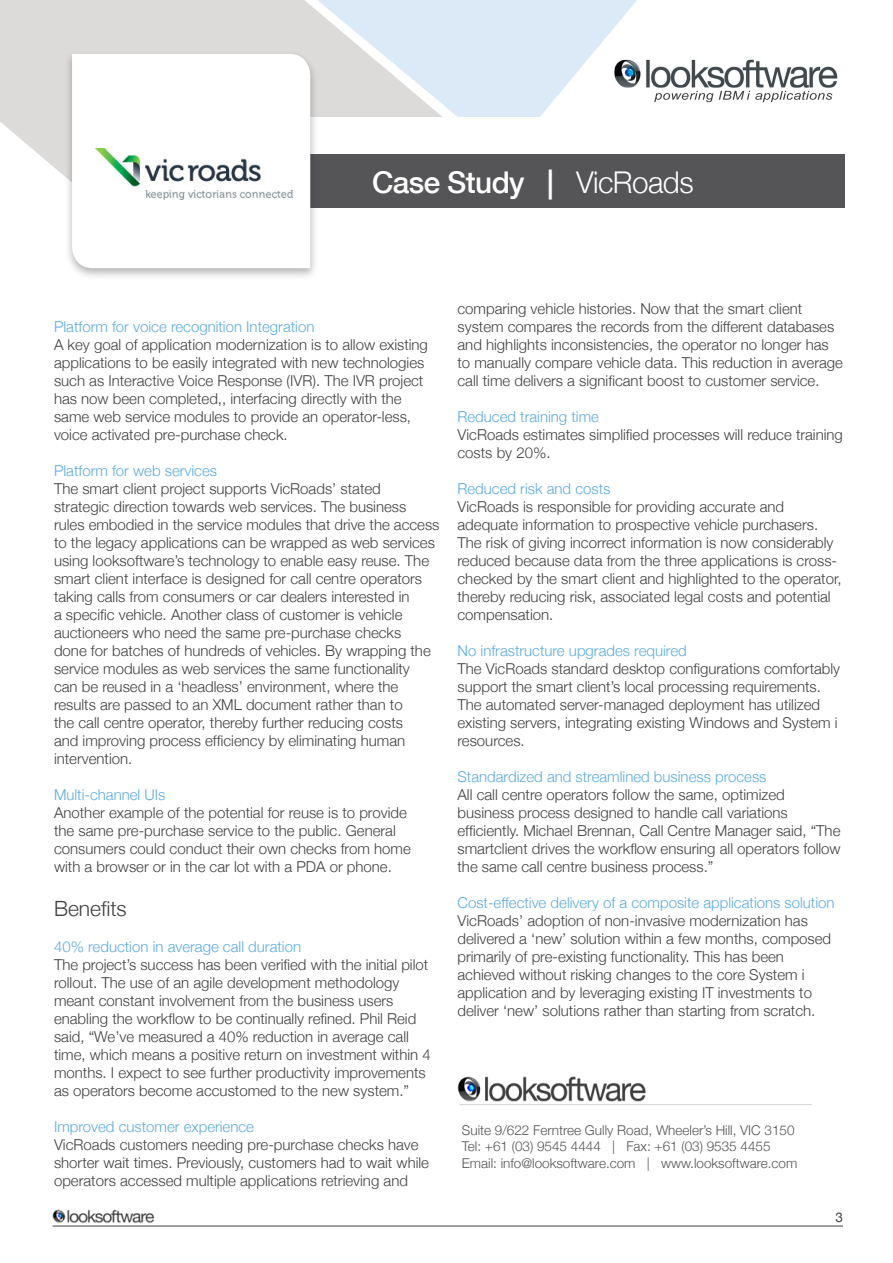
<style>
.page{position:relative;width:893px;height:1263px;background:#fff}
.page>*{position:absolute;margin:0;border:0;box-sizing:border-box;transform-origin:0 0}
.t1{font:500 30px "Helvetica Neue";letter-spacing:-.02em;color:#fff}
.Copy{font:300 21px "Helvetica Neue";color:#414042}
.Copy-2{font:300 15px/18px "Helvetica Neue";color:#414042}
.Copy-3{font:300 15px "Helvetica Neue";color:#5dabde}
.Copy-4{font:300 13.5px/16.2px "Helvetica Neue";color:#555456}
.t2{font:13.5px "Helvetica Neue";color:#414042}
.s1{font-weight:300}
</style>
<div class="page">
<img style="left:53px;top:1210px;width:102px;height:13px">
<hr style="left:53px;top:1226px;width:790px;height:1px;background:#414042">
<svg style="left:449px;top:0;width:188px;height:117px;fill:#dceaf7"></svg>
<svg style="left:0;top:0;width:449px;height:343px;fill:#dddbda"></svg>
<div style="left:137px;top:117px;width:754px;height:223px;background:#fff"></div>
<svg style="left:654px;top:91px;width:59px;height:11px"></svg>
<svg style="left:719px;top:91px;width:113px;height:11px"></svg>
<img style="left:614px;top:60px;width:224px;height:28px">
<svg style="left:625px;top:69px;width:8px;height:10px"></svg>
<img style="left:457px;top:1076px;width:355px;height:29px">
<div style="left:291px;top:155px;width:554px;height:53px;background:#555456"></div>
<div style="left:64px;top:50px;width:255px;height:230px;background:#231f20;opacity:.34"></div>
<svg style="left:72px;top:54px;width:238px;height:214px"></svg>
<img style="left:96px;top:148px;width:196px;height:52px">
<p class="t1" style="left:372px;top:158px;width:323px">Case Study | <span class="s1">VicRoads</span></p>
<p class="Copy-3" style="left:54px;top:315px;width:262px">Platform for voice recognition Integration</p>
<p class="Copy-2" style="left:54px;top:335px;width:375px">A key goal of application modernization is to allow existing applications to be easily integrated with new technologies such as Interactive Voice Response (IVR). The IVR project has now been completed,, interfacing directly with the same web service modules to provide an operator-less, voice activated pre-purchase check.</p>
<p class="Copy-3" style="left:54px;top:459px;width:165px">Platform for web services</p>
<p class="Copy-2" style="left:54px;top:479px;width:387px">The smart client project supports VicRoads’ stated strategic direction towards web services. The business rules embodied in the service modules that drive the access to the legacy applications can be wrapped as web services using looksoftware’s technology to enable easy reuse. The smart client interface is designed for call centre operators taking calls from consumers or car dealers interested in<br>a specific vehicle. Another class of customer is vehicle auctioneers who need the same pre-purchase checks<br>done for batches of hundreds of vehicles. By wrapping the service modules as web services the same functionality<br>can be reused in a ‘headless’ environment, where the results are passed to an XML document rather than to<br>the call centre operator, thereby further reducing costs<br>and improving process efficiency by eliminating human intervention.</p>
<p class="Copy-3" style="left:54px;top:783px;width:113px">Multi-channel UIs</p>
<p class="Copy-2" style="left:54px;top:803px;width:358px">Another example of the potential for reuse is to provide the same pre-purchase service to the public. General consumers could conduct their own checks from home with a browser or in the car lot with a PDA or phone.</p>
<p class="Copy" style="left:54px;top:891px;width:74px">Benefits</p>
<p class="Copy-3" style="left:54px;top:934px;width:249px">40% reduction in average call duration</p>
<p class="Copy-2" style="left:54px;top:954px;width:378px">The project’s success has been verified with the initial pilot rollout. The use of an agile development methodology meant constant involvement from the business users enabling the workflow to be continually refined. Phil Reid said, “We’ve measured a 40% reduction in average call time, which means a positive return on investment within 4 months. I expect to see further productivity improvements as operators become accustomed to the new system.”</p>
<p class="Copy-3" style="left:54px;top:1114px;width:202px">Improved customer experience</p>
<p class="Copy-2" style="left:54px;top:1134px;width:377px">VicRoads customers needing pre-purchase checks have shorter wait times. Previously, customers had to wait while operators accessed multiple applications retrieving and</p>
<p class="Copy-2" style="left:457px;top:299px;width:387px">comparing vehicle histories. Now that the smart client system compares the records from the different databases and highlights inconsistencies, the operator no longer has to manually compare vehicle data. This reduction in average call time delivers a significant boost to customer service.</p>
<p class="Copy-3" style="left:457px;top:405px;width:143px">Reduced training time</p>
<p class="Copy-2" style="left:457px;top:425px;width:387px">VicRoads estimates simplified processes will reduce training costs by 20%.</p>
<p class="Copy-3" style="left:457px;top:477px;width:154px">Reduced risk and costs</p>
<p class="Copy-2" style="left:457px;top:497px;width:385px">VicRoads is responsible for providing accurate and adequate information to prospective vehicle purchasers.<br>The risk of giving incorrect information is now considerably reduced because data from the three applications is cross&shy;checked by the smart client and highlighted to the operator, thereby reducing risk, associated legal costs and potential compensation.</p>
<p class="Copy-3" style="left:457px;top:639px;width:231px">No infrastructure upgrades required</p>
<p class="Copy-2" style="left:457px;top:659px;width:384px">The VicRoads standard desktop configurations comfortably support the smart client’s local processing requirements.<br>The automated server-managed deployment has utilized existing servers, integrating existing Windows and System i resources.</p>
<p class="Copy-3" style="left:457px;top:765px;width:310px">Standardized and streamlined business process</p>
<p class="Copy-2" style="left:457px;top:785px;width:385px">All call centre operators follow the same, optimized business process designed to handle call variations efficiently. Michael Brennan, Call Centre Manager said, “The smartclient drives the workflow ensuring all operators follow the same call centre business process.”</p>
<p class="Copy-3" style="left:457px;top:891px;width:379px">Cost-effective delivery of a composite applications solution</p>
<p class="Copy-2" style="left:457px;top:911px;width:375px">VicRoads’ adoption of non-invasive modernization has delivered a ‘new’ solution within a few months, composed primarily of pre-existing functionality. This has been achieved without risking changes to the core System i application and by leveraging existing IT investments to deliver ‘new’ solutions rather than starting from scratch.</p>
<p class="Copy-4" style="left:462px;top:1121px;width:337px">Suite 9/622 Ferntree Gully Road, Wheeler’s Hill, VIC 3150<br>Tel: +61 (03) 9545 4444 | Fax: +61 (03) 9535 4455<br>Email: info@looksoftware.com | www.looksoftware.com</p>
<p class="t2" style="left:835px;top:1206px;width:9px">3</p>
</div>
